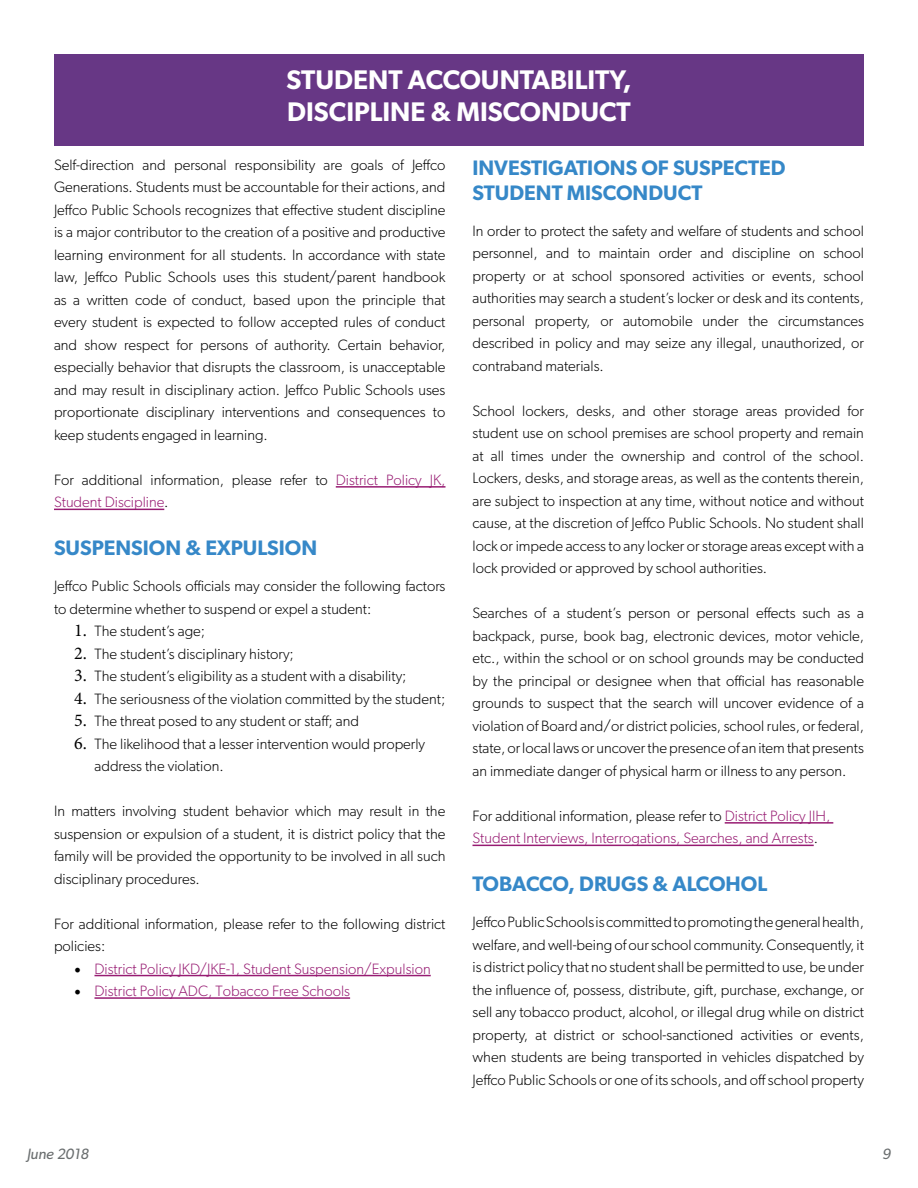
<style>
.page{position:relative;width:918px;height:1188px;background:#fff}
.page>*{position:absolute;margin:0;border:0;box-sizing:border-box;transform-origin:0 0}
.t1{font:600 27px/32.4px "Gibson";color:#fff}
.t2{font:600 21px/25.2px "Gibson";color:#3688c8}
.t3{font:300 15px/22.5px "Gibson";color:#000;text-align:justify}
.t4{font:300 15px/22.5px "Gibson";color:#971b72}
.t5{font:italic 15px "Gibson";color:#6b6f70}
.s1{color:#971b72}
.s2{font-family:"Minion Pro";font-weight:400;font-size:18px}
.s3{font-family:"Minion Pro";font-weight:400;font-size:18px;color:#000}
.s4{color:#000}
</style>
<div class="page">
<hr style="left:336px;top:486px;width:110px;height:2px;background:#971b72">
<hr style="left:54px;top:509px;width:110px;height:1px;background:#971b72">
<hr style="left:94px;top:975px;width:337px;height:1px;background:#971b72">
<hr style="left:94px;top:997px;width:256px;height:2px;background:#971b72">
<hr style="left:725px;top:822px;width:108px;height:2px;background:#971b72">
<hr style="left:472px;top:845px;width:342px;height:1px;background:#971b72">
<div style="left:54px;top:54px;width:810px;height:91px;background:#673785"></div>
<h1 class="t1" style="left:287px;top:63px;width:346px">STUDENT ACCOUNTABILITY,<br>DISCIPLINE &amp; MISCONDUCT</h1>
<p class="t3" style="left:54px;top:153px;width:393px">Self-direction and personal responsibility are goals of Jeffco Generations. Students must be accountable for their actions, and Jeffco Public Schools recognizes that effective student discipline is a major contributor to the creation of a positive and productive learning environment for all students. In accordance with state law, Jeffco Public Schools uses this student/parent handbook as a written code of conduct, based upon the principle that every student is expected to follow accepted rules of conduct and show respect for persons of authority. Certain behavior, especially behavior that disrupts the classroom, is unacceptable and may result in disciplinary action. Jeffco Public Schools uses proportionate disciplinary interventions and consequences to keep students engaged in learning.</p>
<p class="t3" style="left:54px;top:468px;width:393px">For additional information, please refer to <span class="s1">District Policy JK,<br>Student Discipline</span>.</p>
<h2 class="t2" style="left:54px;top:535px;width:265px">SUSPENSION &amp; EXPULSION</h2>
<p class="t3" style="left:54px;top:574px;width:393px">Jeffco Public Schools officials may consider the following factors to determine whether to suspend or expel a student:</p>
<p class="t3" style="left:74px;top:619px;width:132px"><span class="s2">1.</span> The student’s age;</p>
<p class="t3" style="left:74px;top:642px;width:221px"><span class="s2">2.</span> The student’s disciplinary history;</p>
<p class="t3" style="left:74px;top:664px;width:334px"><span class="s2">3.</span> The student’s eligibility as a student with a disability;</p>
<p class="t3" style="left:74px;top:687px;width:373px"><span class="s2">4.</span> The seriousness of the violation committed by the student;</p>
<p class="t3" style="left:74px;top:709px;width:286px"><span class="s2">5.</span> The threat posed to any student or staff; and</p>
<p class="t3" style="left:94px;top:732px;width:332px;text-indent:-20px"><span class="s2">6.</span> The likelihood that a lesser intervention would properly address the violation.</p>
<p class="t3" style="left:54px;top:799px;width:393px">In matters involving student behavior which may result in the suspension or expulsion of a student, it is district policy that the family will be provided the opportunity to be involved in all such disciplinary procedures.</p>
<p class="t3" style="left:54px;top:912px;width:393px">For additional information, please refer to the following district policies:</p>
<p class="t4" style="left:74px;top:957px;width:358px"><span class="s3">•</span> District Policy JKD/JKE-1, Student Suspension/Expulsion</p>
<p class="t4" style="left:74px;top:979px;width:277px"><span class="s3">•</span> District Policy ADC, Tobacco Free Schools</p>
<h2 class="t2" style="left:472px;top:154px;width:315px">INVESTIGATIONS OF SUSPECTED<br>STUDENT MISCONDUCT</h2>
<p class="t3" style="left:472px;top:219px;width:393px">In order to protect the safety and welfare of students and school personnel, and to maintain order and discipline on school property or at school sponsored activities or events, school authorities may search a student’s locker or desk and its contents, personal property, or automobile under the circumstances described in policy and may seize any illegal, unauthorized, or contraband materials.</p>
<p class="t3" style="left:472px;top:399px;width:393px">School lockers, desks, and other storage areas provided for student use on school premises are school property and remain at all times under the ownership and control of the school.<br>Lockers, desks, and storage areas, as well as the contents therein, are subject to inspection at any time, without notice and without cause, at the discretion of Jeffco Public Schools. No student shall lock or impede access to any locker or storage areas except with a lock provided or approved by school authorities.</p>
<p class="t3" style="left:472px;top:602px;width:393px">Searches of a student’s person or personal effects such as a backpack, purse, book bag, electronic devices, motor vehicle, etc., within the school or on school grounds may be conducted by the principal or designee when that official has reasonable grounds to suspect that the search will uncover evidence of a violation of Board and/or district policies, school rules, or federal, state, or local laws or uncover the presence of an item that presents an immediate danger of physical harm or illness to any person.</p>
<p class="t4" style="left:472px;top:804px;width:359px"><span class="s4">For additional information, please refer to</span> District Policy JIH,<br>Student Interviews, Interrogations, Searches, and Arrests<span class="s4">.</span></p>
<h2 class="t2" style="left:472px;top:871px;width:296px">TOBACCO, DRUGS &amp; ALCOHOL</h2>
<p class="t3" style="left:472px;top:910px;width:393px">Jeffco Public Schools is committed to promoting the general health, welfare, and well-being of our school community. Consequently, it is district policy that no student shall be permitted to use, be under the influence of, possess, distribute, gift, purchase, exchange, or sell any tobacco product, alcohol, or illegal drug while on district property, at district or school-sanctioned activities or events, when students are being transported in vehicles dispatched by Jeffco Public Schools or one of its schools, and off school property</p>
<p class="t5" style="left:27px;top:1145px;width:63px">June 2018</p>
<p class="t5" style="left:882px;top:1145px;width:10px">9</p>
</div>
